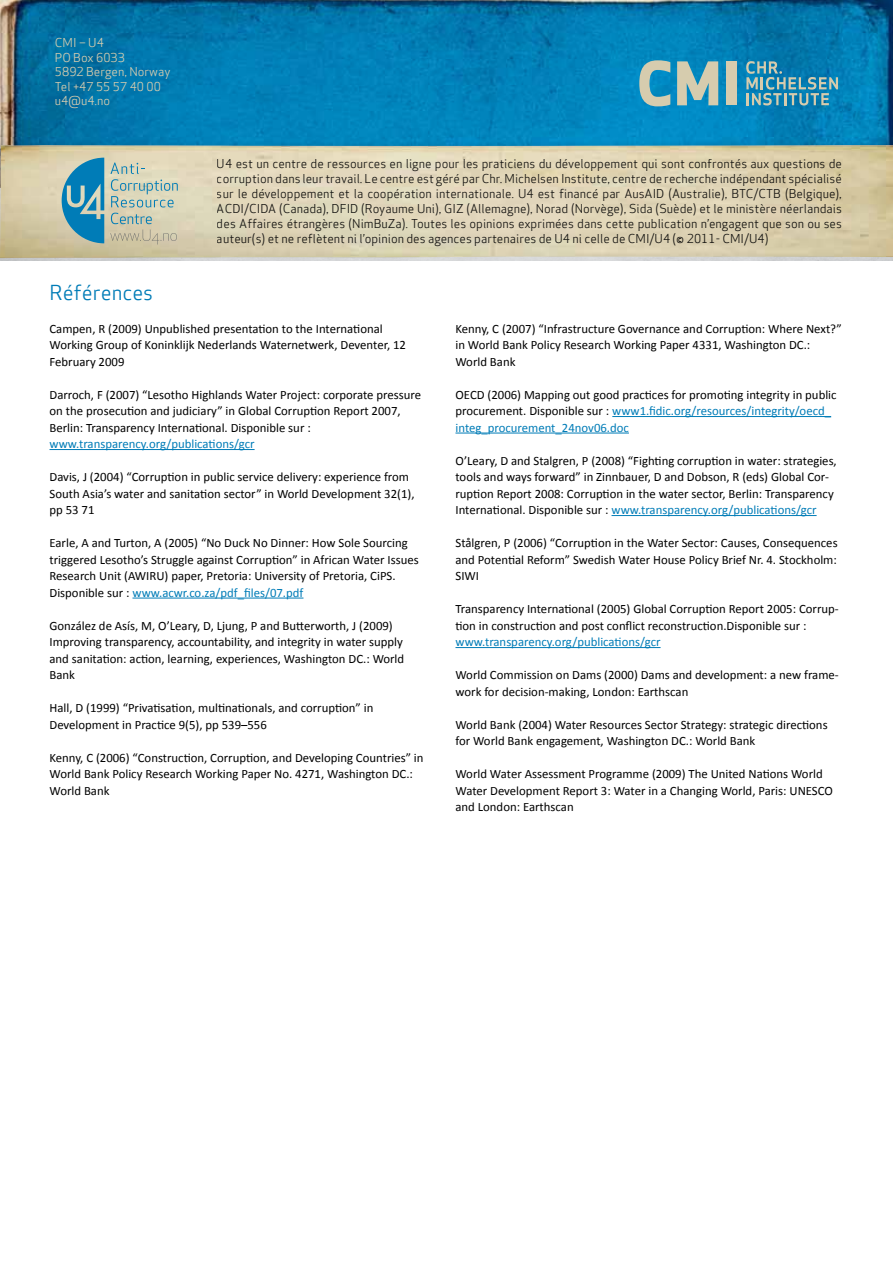
<style>
.page{position:relative;width:893px;height:1263px;background:#fff}
.page>*{position:absolute;margin:0;border:0;box-sizing:border-box;transform-origin:0 0}
.t1{font:20.25px "Apex Sans Book T";color:#007cb7}
.t2{font:12.75px/16.5px "Calibri";color:#000}
.t3{font:12.75px "Calibri";color:#007cb7}
.t4{font:12px/15px "Apex Sans Book T";color:#000;text-align:justify}
.t5{font:12px/14.4px "Apex Sans Book T";color:#d6ccae}
.s1{color:#007cb7}
</style>
<div class="page">
<img style="left:0;top:0;width:893px;height:136px">
<img style="left:0;top:136px;width:893px;height:124px">
<img style="left:0;top:145px;width:893px;height:113px">
<svg style="left:746px;top:61px;width:92px;height:44px;background:#3d91b0"></svg>
<svg style="left:639px;top:60px;width:31px;height:46px"></svg>
<svg style="left:677px;top:61px;width:41px;height:44px;background:#9bb9b3"></svg>
<div style="left:726px;top:61px;width:10px;height:44px;background:#d6ccae"></div>
<svg style="left:62px;top:158px;width:42px;height:85px;background:#4998b5"></svg>
<svg style="left:110px;top:162px;width:68px;height:45px;background:#c3ccba"></svg>
<svg style="left:110px;top:213px;width:67px;height:31px;background:#c5c3ab"></svg>
<hr style="left:50px;top:449px;width:205px;height:1px;background:#007cb7">
<hr style="left:132px;top:598px;width:171px;height:1px;background:#007cb7">
<hr style="left:612px;top:416px;width:219px;height:1px;background:#007cb7">
<hr style="left:455px;top:433px;width:174px;height:1px;background:#007cb7">
<hr style="left:611px;top:515px;width:206px;height:1px;background:#007cb7">
<hr style="left:455px;top:647px;width:206px;height:1px;background:#007cb7">
<p class="t5" style="left:55px;top:36px;width:117px">CMI – U4<br>PO Box 6033<br>5892 Bergen, Norway<br>Tel +47 55 57 40 00 u4@u4.no</p>
<p class="t4" style="left:217px;top:156px;width:627px">U4 est un centre de ressources en ligne pour les praticiens du développement qui sont confrontés aux questions de corruption dans leur travail. Le centre est géré par Chr. Michelsen Institute, centre de recherche indépendant spécialisé sur le développement et la coopération internationale. U4 est financé par AusAID (Australie), BTC/CTB (Belgique), ACDI/CIDA (Canada), DFID (Royaume Uni), GIZ (Allemagne), Norad (Norvège), Sida (Suède) et le ministère néerlandais des Affaires étrangères (NimBuZa). Toutes les opinions exprimées dans cette publication n’engagent que son ou ses auteur(s) et ne reflètent ni l’opinion des agences partenaires de U4 ni celle de CMI/U4 (© 2011- CMI/U4)</p>
<h1 class="t1" style="left:50px;top:279px;width:105px">Références</h1>
<p class="t2" style="left:50px;top:320px;width:358px">Campen, R (2009) Unpublished presentation to the International<br>Working Group of Koninklijk Nederlands Waternetwerk, Deventer, 12<br>February 2009</p>
<p class="t2" style="left:50px;top:386px;width:373px">Darroch, F (2007) “Lesotho Highlands Water Project: corporate pressure on the prosecution and judiciary” in Global Corruption Report 2007,<br>Berlin: Transparency International. Disponible sur :</p>
<p class="t3" style="left:50px;top:436px;width:207px">www.transparency.org/publications/gcr</p>
<p class="t2" style="left:50px;top:469px;width:367px">Davis, J (2004) “Corruption in public service delivery: experience from<br>South Asia’s water and sanitation sector” in World Development 32(1), pp 53 71</p>
<p class="t2" style="left:50px;top:535px;width:371px">Earle, A and Turton, A (2005) “No Duck No Dinner: How Sole Sourcing triggered Lesotho’s Struggle against Corruption” in African Water Issues Research Unit (AWIRU) paper, Pretoria: University of Pretoria, CiPS.<br>Disponible sur : <span class="s1">www.acwr.co.za/pdf_files/07.pdf</span></p>
<p class="t2" style="left:50px;top:617px;width:356px">González de Asís, M, O’Leary, D, Ljung, P and Butterworth, J (2009)<br>Improving transparency, accountability, and integrity in water supply and sanitation: action, learning, experiences, Washington DC.: World Bank</p>
<p class="t2" style="left:50px;top:700px;width:325px">Hall, D (1999) “Privatisation, multinationals, and corruption” in<br>Development in Practice 9(5), pp 539–556</p>
<p class="t2" style="left:50px;top:749px;width:376px">Kenny, C (2006) “Construction, Corruption, and Developing Countries” in<br>World Bank Policy Research Working Paper No. 4271, Washington DC.:<br>World Bank</p>
<p class="t2" style="left:455px;top:320px;width:388px">Kenny, C (2007) “Infrastructure Governance and Corruption: Where Next?” in World Bank Policy Research Working Paper 4331, Washington DC.:<br>World Bank</p>
<p class="t2" style="left:455px;top:386px;width:383px">OECD (2006) Mapping out good practices for promoting integrity in public procurement. Disponible sur : <span class="s1">www1.fidic.org/resources/integrity/oecd_ integ_procurement_24nov06.doc</span></p>
<p class="t2" style="left:455px;top:452px;width:383px">O’Leary, D and Stalgren, P (2008) “Fighting corruption in water: strategies, tools and ways forward” in Zinnbauer, D and Dobson, R (eds) Global Cor&shy;ruption Report 2008: Corruption in the water sector, Berlin: Transparency International. Disponible sur : <span class="s1">www.transparency.org/publications/gcr</span></p>
<p class="t2" style="left:455px;top:535px;width:384px;text-align:justify">Stålgren, P (2006) “Corruption in the Water Sector: Causes, Consequences and Potential Reform” Swedish Water House Policy Brief Nr. 4. Stockholm:<br>SIWI</p>
<p class="t2" style="left:455px;top:601px;width:385px">Transparency International (2005) Global Corruption Report 2005: Corrup&shy;tion in construction and post conflict reconstruction.Disponible sur :</p>
<p class="t3" style="left:455px;top:634px;width:207px">www.transparency.org/publications/gcr</p>
<p class="t2" style="left:455px;top:667px;width:385px">World Commission on Dams (2000) Dams and development: a new frame&shy;work for decision-making, London: Earthscan</p>
<p class="t2" style="left:455px;top:716px;width:374px">World Bank (2004) Water Resources Sector Strategy: strategic directions for World Bank engagement, Washington DC.: World Bank</p>
<p class="t2" style="left:455px;top:766px;width:379px">World Water Assessment Programme (2009) The United Nations World<br>Water Development Report 3: Water in a Changing World, Paris: UNESCO and London: Earthscan</p>
</div>
